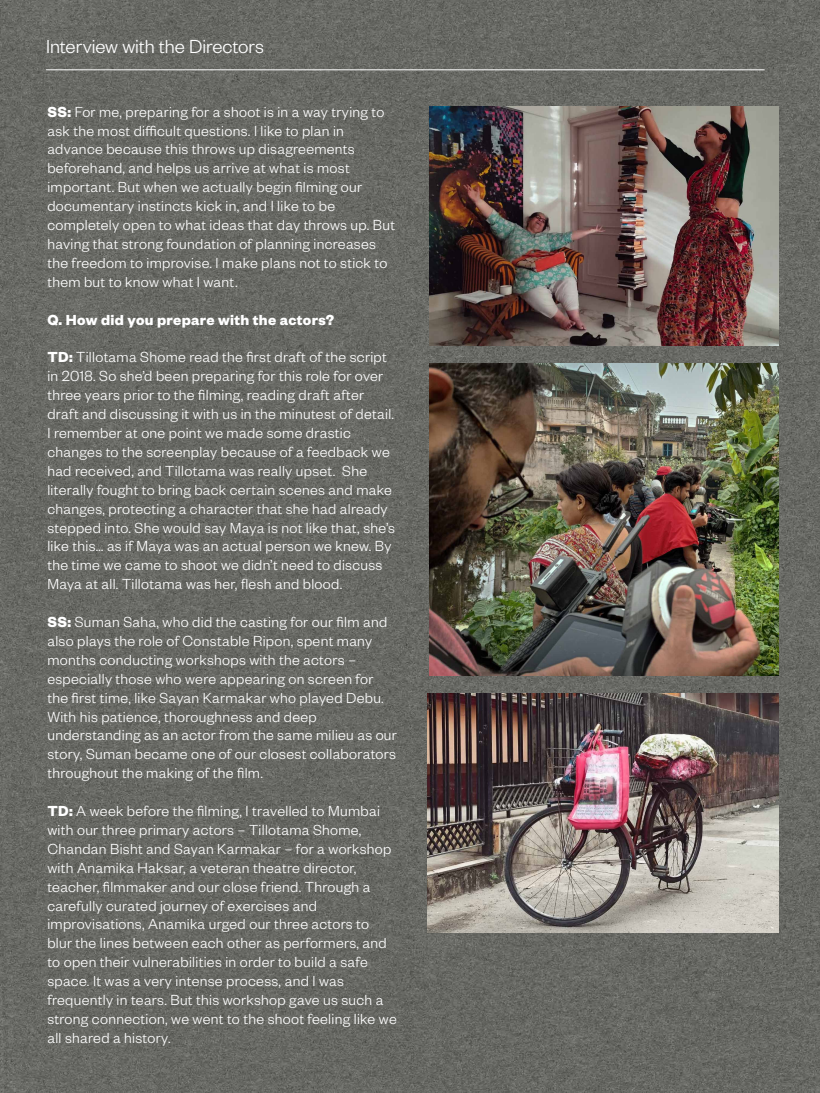
<style>
.page{position:relative;width:820px;height:1093px;background:#fff}
.page>*{position:absolute;margin:0;border:0;box-sizing:border-box;transform-origin:0 0}
.t1{font:300 20.8px "Founders Grotesk";letter-spacing:-.005em;color:#fff}
.t2{font:300 16px/18.9px "Founders Grotesk";letter-spacing:.02em;color:#fff}
.t3{font:700 16px "Founders Grotesk";letter-spacing:.02em;color:#fff}
.s1{font-weight:700}
</style>
<div class="page">
<img style="left:0;top:0;width:819px;height:1093px">
<hr style="left:46px;top:70px;width:718px;height:1px;background:#fff">
<img style="left:429px;top:106px;width:349px;height:239px">
<img style="left:429px;top:363px;width:348px;height:312px">
<img style="left:427px;top:693px;width:350px;height:240px">
<h1 class="t1" style="left:46px;top:34px;width:219px">Interview with the Directors</h1>
<p class="t2" style="left:47px;top:101px;width:349px"><span class="s1">SS:</span> For me, preparing for a shoot is in a way trying to ask the most difficult questions. I like to plan in advance because this throws up disagreements beforehand, and helps us arrive at what is most important. But when we actually begin filming our documentary instincts kick in, and I like to be completely open to what ideas that day throws up. But having that strong foundation of planning increases the freedom to improvise. I make plans not to stick to them but to know what I want.</p>
<p class="t3" style="left:47px;top:309px;width:288px">Q. How did you prepare with the actors?</p>
<p class="t2" style="left:47px;top:347px;width:349px"><span class="s1">TD:</span> Tillotama Shome read the first draft of the script in 2018. So she’d been preparing for this role for over three years prior to the filming, reading draft after draft and discussing it with us in the minutest of detail.<br>I remember at one point we made some drastic changes to the screenplay because of a feedback we had received, and Tillotama was really upset. She literally fought to bring back certain scenes and make changes, protecting a character that she had already stepped into. She would say Maya is not like that, she’s like this… as if Maya was an actual person we knew. By the time we came to shoot we didn’t need to discuss Maya at all. Tillotama was her, flesh and blood.</p>
<p class="t2" style="left:47px;top:612px;width:351px"><span class="s1">SS:</span> Suman Saha, who did the casting for our film and also plays the role of Constable Ripon, spent many months conducting workshops with the actors – especially those who were appearing on screen for the first time, like Sayan Karmakar who played Debu.<br>With his patience, thoroughness and deep understanding as an actor from the same milieu as our story, Suman became one of our closest collaborators throughout the making of the film.</p>
<p class="t2" style="left:47px;top:801px;width:351px"><span class="s1">TD:</span> A week before the filming, I travelled to Mumbai with our three primary actors – Tillotama Shome, Chandan Bisht and Sayan Karmakar – for a workshop with Anamika Haksar, a veteran theatre director, teacher, filmmaker and our close friend. Through a carefully curated journey of exercises and improvisations, Anamika urged our three actors to blur the lines between each other as performers, and to open their vulnerabilities in order to build a safe space. It was a very intense process, and I was frequently in tears. But this workshop gave us such a strong connection, we went to the shoot feeling like we all shared a history.</p>
</div>
